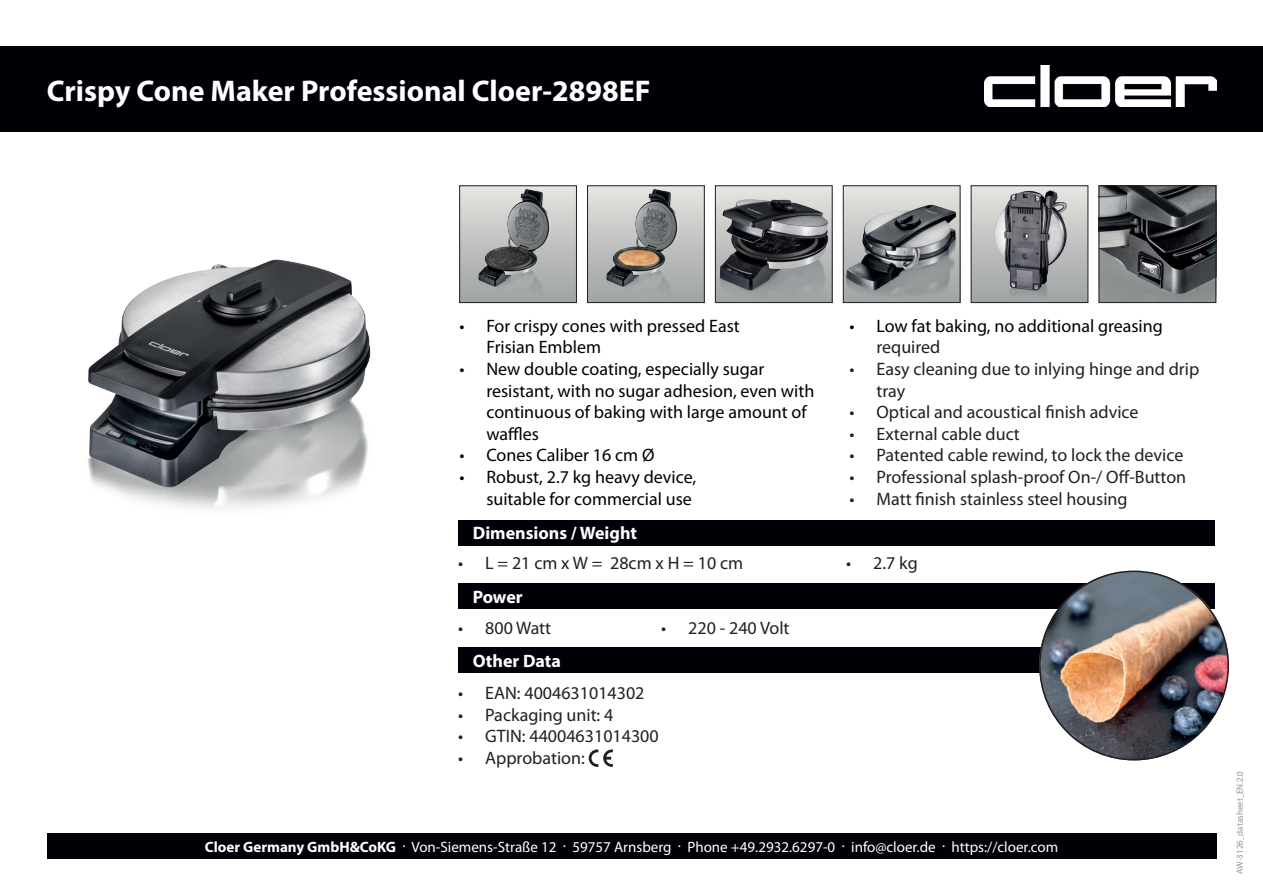
<style>
.page{position:relative;width:1263px;height:893px;background:#fff}
.page>*{position:absolute;margin:0;border:0;box-sizing:border-box;transform-origin:0 0}
.t1{font:700 30px "Myriad Pro";color:#fff}
.t2{font:18px/21.6px "Myriad Pro";color:#231f20}
.t3{font:18px/21.6px "Myriad Pro";color:#000001}
.t4{font:700 18px "Myriad Pro";color:#fff}
.t5{font:15px "Myriad Pro";color:#fff}
.t6{font:9px "Myriad Pro";color:#939598}
.s1{font-weight:700}
</style>
<div class="page">
<div style="left:0;top:47px;width:1263px;height:85px;background:#000006"></div>
<img style="left:985px;top:66px;width:231px;height:40px">
<div style="left:458px;top:520px;width:757px;height:25px;background:#000006"></div>
<div style="left:458px;top:583px;width:757px;height:26px;background:#000006"></div>
<div style="left:458px;top:647px;width:757px;height:25px;background:#000006"></div>
<img style="left:1101px;top:187px;width:113px;height:114px">
<div style="left:1099px;top:185px;width:117px;height:118px;border:1px solid #231f20"></div>
<img style="left:973px;top:187px;width:113px;height:114px">
<div style="left:971px;top:185px;width:117px;height:118px;border:1px solid #231f20"></div>
<img style="left:845px;top:187px;width:113px;height:114px">
<div style="left:843px;top:185px;width:117px;height:118px;border:1px solid #231f20"></div>
<img style="left:717px;top:187px;width:113px;height:114px">
<div style="left:715px;top:185px;width:117px;height:118px;border:1px solid #231f20"></div>
<img style="left:589px;top:187px;width:114px;height:114px">
<div style="left:587px;top:185px;width:118px;height:118px;border:1px solid #231f20"></div>
<img style="left:461px;top:187px;width:114px;height:114px">
<div style="left:459px;top:185px;width:118px;height:118px;border:1px solid #231f20"></div>
<img style="left:87px;top:259px;width:284px;height:250px">
<img style="left:1039px;top:572px;width:190px;height:188px">
<div style="left:47px;top:833px;width:1169px;height:26px;background:#000006"></div>
<svg style="left:589px;top:749px;width:24px;height:18px"></svg>
<h1 class="t1" style="left:47px;top:71px;width:605px">Crispy Cone Maker Professional Cloer-2898EF</h1>
<p class="t3" style="left:486px;top:315px;width:255px;text-indent:-27px">• For crispy cones with pressed East<br>Frisian Emblem</p>
<p class="t3" style="left:486px;top:358px;width:329px;text-indent:-27px">• New double coating, especially sugar resistant, with no sugar adhesion, even with continuous of baking with large amount of waffles</p>
<p class="t3" style="left:459px;top:444px;width:197px">• Cones Caliber 16 cm Ø</p>
<p class="t3" style="left:459px;top:466px;width:238px;text-align:right">• Robust, 2.7 kg heavy device, suitable for commercial use</p>
<p class="t4" style="left:473px;top:522px;width:166px">Dimensions / Weight</p>
<p class="t2" style="left:458px;top:552px;width:286px">• L = 21 cm x W = 28cm x H = 10 cm</p>
<p class="t4" style="left:473px;top:585px;width:51px">Power</p>
<p class="t2" style="left:458px;top:617px;width:95px">• 800 Watt</p>
<p class="t2" style="left:661px;top:617px;width:130px">• 220 - 240 Volt</p>
<p class="t4" style="left:473px;top:649px;width:90px">Other Data</p>
<p class="t2" style="left:458px;top:682px;width:188px">• EAN: 4004631014302</p>
<p class="t2" style="left:458px;top:704px;width:157px">• Packaging unit: 4</p>
<p class="t2" style="left:458px;top:725px;width:202px">• GTIN: 44004631014300</p>
<p class="t2" style="left:458px;top:747px;width:128px">• Approbation:</p>
<p class="t3" style="left:849px;top:315px;width:315px">• Low fat baking, no additional greasing</p>
<p class="t2" style="left:876px;top:336px;width:65px">required</p>
<p class="t2" style="left:876px;top:358px;width:324px;text-indent:-27px">• Easy cleaning due to inlying hinge and drip tray</p>
<p class="t2" style="left:849px;top:401px;width:291px">• Optical and acoustical finish advice</p>
<p class="t2" style="left:849px;top:423px;width:172px">• External cable duct</p>
<p class="t2" style="left:849px;top:444px;width:335px">• Patented cable rewind, to lock the device</p>
<p class="t2" style="left:849px;top:466px;width:338px">• Professional splash-proof On-/ Off-Button</p>
<p class="t2" style="left:849px;top:488px;width:280px">• Matt finish stainless steel housing</p>
<p class="t2" style="left:846px;top:552px;width:73px">• 2.7 kg</p>
<p class="t5" style="left:205px;top:837px;width:855px"><span class="s1">Cloer Germany GmbH&amp;CoKG</span> . Von-Siemens-Straße 12 . 59757 Arnsberg . Phone +49.2932.6297-0 . info@cloer.de . https://cloer.com</p>
<p class="t6" style="left:1234px;top:874px;width:104px;rotate:-90deg">AW-3126_datasheet_EN.2.0</p>
</div>
